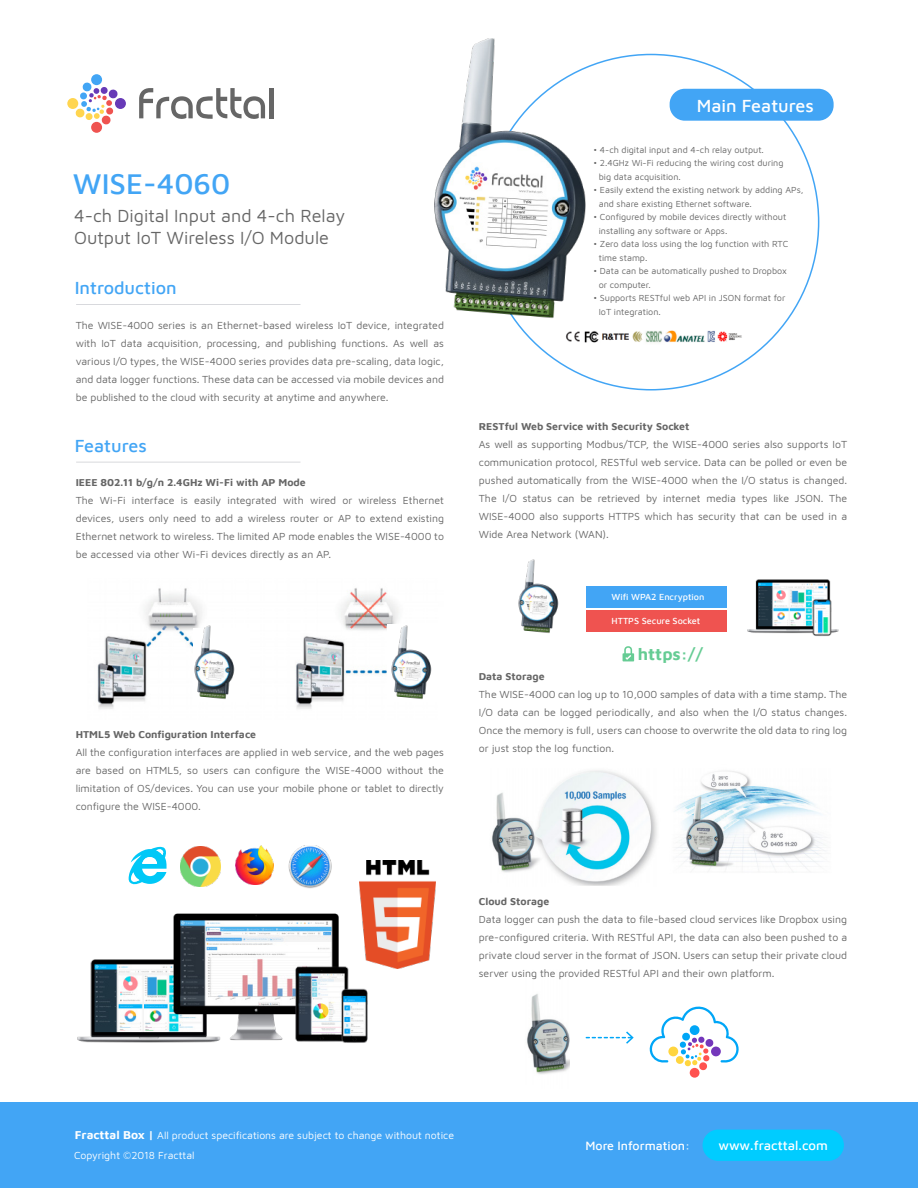
<style>
.page{position:relative;width:918px;height:1188px;background:#fff}
.page>*{position:absolute;margin:0;border:0;box-sizing:border-box;transform-origin:0 0}
.t1{font:500 29.25px "Maven Pro";color:#42a5f5}
.t2{font:18px/21.6px "Maven Pro";color:#666}
.t3{font:500 18px "Maven Pro";color:#42a5f5}
.t4{font:500 18px "Maven Pro";color:#fff}
.t5{font:700 17.1px "Maven Pro";color:#66cc94}
.t6{font:500 13.2px "Maven Pro";color:#fff}
.t7{font:500 12.3px "Maven Pro";color:#fff}
.t8{font:10.5px/18px "Maven Pro";color:#666;text-align:justify}
.t9{font:700 10.5px "Maven Pro";color:#666}
.t10{font:10.5px "Maven Pro";color:#fff}
.t11{font:9px/13.5px "Maven Pro";color:#666}
.t12{font:500 9px "Maven Pro";color:#fff}
.s1{font-weight:700;font-size:12px}
</style>
<div class="page">
<img style="left:527px;top:994px;width:43px;height:80px">
<svg style="left:649px;top:1006px;width:90px;height:72px"></svg>
<svg style="left:586px;top:1031px;width:48px;height:13px"></svg>
<div style="left:0;top:1102px;width:918px;height:86px;background:#42a5f5"></div>
<svg style="left:139px;top:88px;width:126px;height:31px"></svg>
<hr style="left:270px;top:88px;width:4px;height:30px;background:#666">
<svg style="left:67px;top:74px;width:59px;height:59px"></svg>
<img style="left:584px;top:330px;width:158px;height:13px">
<img style="left:97px;top:588px;width:302px;height:121px">
<div style="left:670px;top:89px;width:164px;height:32px;background:#42a5f5;border-radius:15px"></div>
<hr style="left:76px;top:304px;width:224px;height:1px;background:#d8d9dd">
<hr style="left:76px;top:462px;width:224px;height:1px;background:#d8d9dd">
<svg style="left:129px;top:847px;width:38px;height:38px"></svg>
<img style="left:289px;top:845px;width:43px;height:43px">
<img style="left:235px;top:845px;width:39px;height:40px">
<img style="left:180px;top:847px;width:40px;height:40px">
<img style="left:359px;top:861px;width:77px;height:108px">
<img style="left:77px;top:888px;width:303px;height:155px">
<img style="left:369px;top:619px;width:63px;height:85px">
<img style="left:518px;top:559px;width:41px;height:74px">
<img style="left:434px;top:38px;width:239px;height:304px">
<img style="left:172px;top:619px;width:85px;height:85px">
<div style="left:586px;top:586px;width:142px;height:21px;background:#42a5f5"></div>
<div style="left:586px;top:610px;width:142px;height:22px;background:#ef5350"></div>
<svg style="left:623px;top:646px;width:11px;height:15px"></svg>
<img style="left:747px;top:579px;width:92px;height:55px">
<img style="left:813px;top:599px;width:18px;height:37px">
<img style="left:492px;top:770px;width:333px;height:116px">
<div style="left:703px;top:1130px;width:141px;height:31px;background:#0cf;border-radius:16px"></div>
<h1 class="t1" style="left:73px;top:163px;width:159px">WISE-4060</h1>
<h2 class="t2" style="left:74px;top:204px;width:273px">4-ch Digital Input and 4-ch Relay<br>Output IoT Wireless I/O Module</h2>
<h2 class="t3" style="left:75px;top:275px;width:103px">Introduction</h2>
<p class="t8" style="left:76px;top:316px;width:370px">The WISE-4000 series is an Ethernet-based wireless IoT device, integrated with IoT data acquisition, processing, and publishing functions. As well as various I/O types, the WISE-4000 series provides data pre-scaling, data logic, and data logger functions. These data can be accessed via mobile devices and be published to the cloud with security at anytime and anywhere.</p>
<h2 class="t3" style="left:75px;top:433px;width:74px">Features</h2>
<p class="t9" style="left:76px;top:475px;width:232px">IEEE 802.11 b/g/n 2.4GHz Wi-Fi with AP Mode</p>
<p class="t8" style="left:76px;top:491px;width:370px">The Wi-Fi interface is easily integrated with wired or wireless Ethernet devices, users only need to add a wireless router or AP to extend existing Ethernet network to wireless. The limited AP mode enables the WISE-4000 to be accessed via other Wi-Fi devices directly as an AP.</p>
<p class="t9" style="left:76px;top:727px;width:182px">HTML5 Web Configuration Interface</p>
<p class="t8" style="left:76px;top:742px;width:370px">All the configuration interfaces are applied in web service, and the web pages are based on HTML5, so users can configure the WISE-4000 without the limitation of OS/devices. You can use your mobile phone or tablet to directly configure the WISE-4000.</p>
<h2 class="t4" style="left:697px;top:93px;width:119px">Main Features</h2>
<p class="t11" style="left:594px;top:143px;width:172px">• 4-ch digital input and 4-ch relay output.</p>
<p class="t11" style="left:599px;top:156px;width:186px;text-indent:-5px">• 2.4GHz Wi-Fi reducing the wiring cost during big data acquisition.</p>
<p class="t11" style="left:599px;top:183px;width:206px;text-indent:-5px">• Easily extend the existing network by adding APs, and share existing Ethernet software.</p>
<p class="t11" style="left:599px;top:210px;width:189px;text-indent:-5px">• Configured by mobile devices directly without installing any software or Apps.</p>
<p class="t11" style="left:599px;top:237px;width:191px;text-indent:-5px">• Zero data loss using the log function with RTC time stamp.</p>
<p class="t11" style="left:599px;top:264px;width:190px;text-indent:-5px">• Data can be automatically pushed to Dropbox or computer.</p>
<p class="t11" style="left:599px;top:291px;width:188px;text-indent:-5px">• Supports RESTful web API in JSON format for<br>IoT integration.</p>
<p class="t9" style="left:479px;top:419px;width:212px">RESTful Web Service with Security Socket</p>
<p class="t8" style="left:479px;top:435px;width:370px">As well as supporting Modbus/TCP, the WISE-4000 series also supports IoT communication protocol, RESTful web service. Data can be polled or even be pushed automatically from the WISE-4000 when the I/O status is changed.<br>The I/O status can be retrieved by internet media types like JSON. The WISE-4000 also supports HTTPS which has security that can be used in a Wide Area Network (WAN).</p>
<p class="t12" style="left:611px;top:590px;width:94px">Wifi WPA2 Encryption</p>
<p class="t12" style="left:611px;top:615px;width:90px">HTTPS Secure Socket</p>
<h3 class="t5" style="left:638px;top:642px;width:67px">https://</h3>
<p class="t9" style="left:479px;top:669px;width:67px">Data Storage</p>
<p class="t8" style="left:479px;top:685px;width:370px">The WISE-4000 can log up to 10,000 samples of data with a time stamp. The I/O data can be logged periodically, and also when the I/O status changes.<br>Once the memory is full, users can choose to overwrite the old data to ring log or just stop the log function.</p>
<p class="t9" style="left:479px;top:894px;width:72px">Cloud Storage</p>
<p class="t8" style="left:479px;top:910px;width:370px">Data logger can push the data to file-based cloud services like Dropbox using pre-configured criteria. With RESTful API, the data can also been pushed to a private cloud server in the format of JSON. Users can setup their private cloud server using the provided RESTful API and their own platform.</p>
<p class="t10" style="left:75px;top:1128px;width:381px"><span class="s1">Fracttal Box |</span> All product specifications are subject to change without notice</p>
<p class="t10" style="left:74px;top:1148px;width:122px">Copyright ©2018 Fracttal</p>
<p class="t7" style="left:586px;top:1137px;width:106px">More Information:</p>
<p class="t6" style="left:718px;top:1137px;width:111px">www.fracttal.com</p>
</div>
